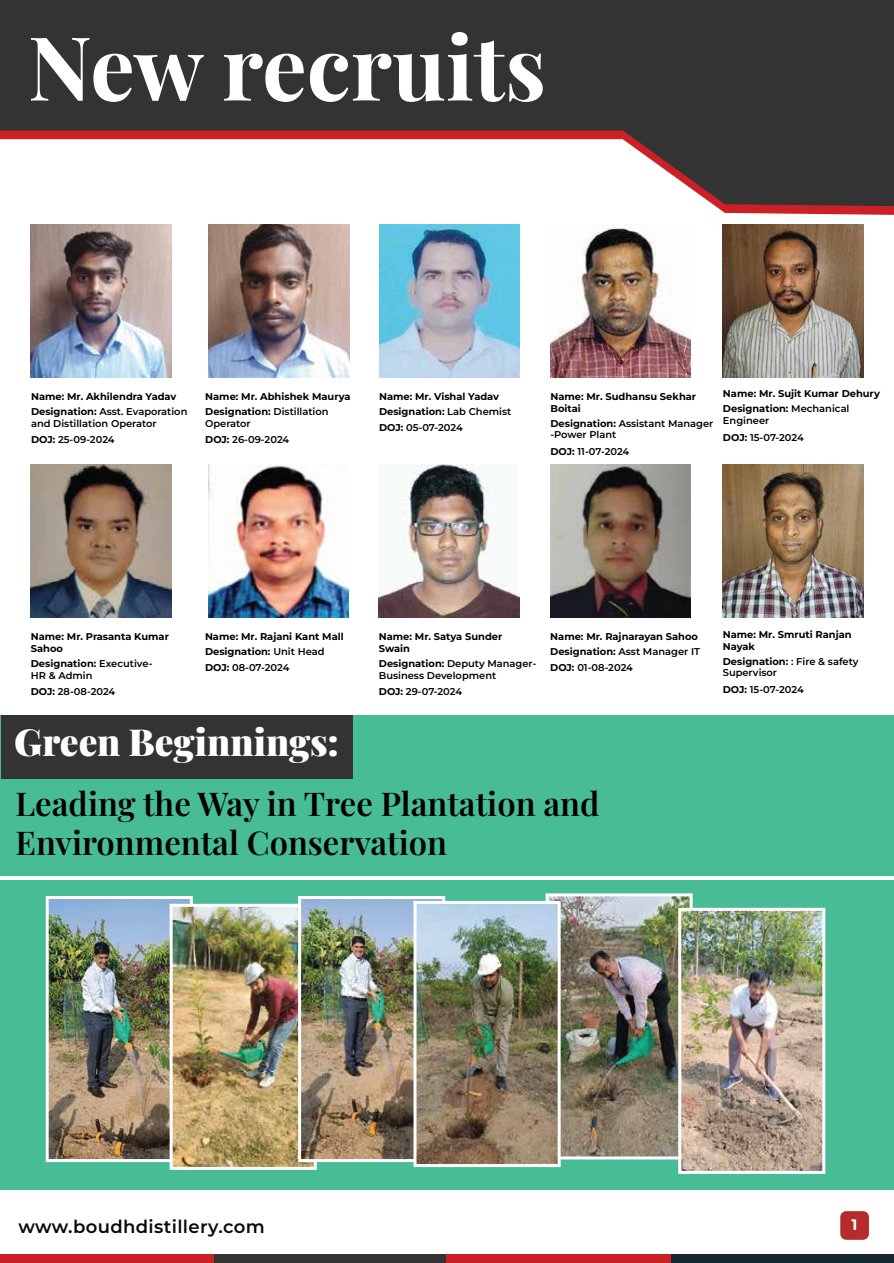
<style>
.page{position:relative;width:894px;height:1263px;background:#fff}
.page>*{position:absolute;margin:0;border:0;box-sizing:border-box;transform-origin:0 0}
.t1{font:700 88.65px "Playfair Display";color:#fff}
.t2{font:900 37.2px "Playfair Display";color:#fff}
.t3{font:600 32.7px/39.3px "Playfair Display";color:#000}
.t4{font:100 18px "Montserrat";letter-spacing:.02em;color:#080909}
.t5{font:100 15.15px "Montserrat";color:#fff}
.t6{font:100 9.9px/11.9px "Montserrat";color:#010101}
</style>
<div class="page">
<svg style="left:715px;top:206px;width:178px;height:9px;background:#d34147"></svg>
<svg style="left:0;top:0;width:893px;height:206px;fill:#343333"></svg>
<img style="left:31px;top:225px;width:140px;height:152px">
<img style="left:209px;top:225px;width:140px;height:152px">
<img style="left:379px;top:225px;width:140px;height:152px">
<img style="left:550px;top:225px;width:140px;height:152px">
<img style="left:722px;top:225px;width:141px;height:152px">
<img style="left:31px;top:465px;width:140px;height:152px">
<img style="left:208px;top:465px;width:141px;height:152px">
<img style="left:378px;top:465px;width:141px;height:152px">
<img style="left:550px;top:465px;width:140px;height:152px">
<img style="left:722px;top:465px;width:140px;height:152px">
<div style="left:1px;top:715px;width:892px;height:160px;background:#47bc97"></div>
<div style="left:1px;top:880px;width:892px;height:309px;background:#47bc97"></div>
<div style="left:1px;top:715px;width:351px;height:63px;background:#343333"></div>
<div style="left:0;top:1254px;width:893px;height:9px;background:#cc2027"></div>
<div style="left:214px;top:1254px;width:231px;height:9px;background:#343333"></div>
<div style="left:671px;top:1254px;width:222px;height:9px;background:#152831"></div>
<div style="left:840px;top:1211px;width:28px;height:28px;background:#b52b2e;border-radius:6px"></div>
<img style="left:50px;top:900px;width:139px;height:258px">
<div style="left:46px;top:896px;width:147px;height:266px;border:3px solid #fff"></div>
<img style="left:173px;top:907px;width:139px;height:258px">
<div style="left:169px;top:903px;width:147px;height:266px;border:3px solid #fff"></div>
<img style="left:302px;top:900px;width:139px;height:258px">
<div style="left:298px;top:896px;width:147px;height:266px;border:3px solid #fff"></div>
<img style="left:549px;top:897px;width:139px;height:258px">
<div style="left:545px;top:893px;width:147px;height:266px;border:3px solid #fff"></div>
<img style="left:682px;top:911px;width:139px;height:258px">
<div style="left:678px;top:907px;width:147px;height:266px;border:3px solid #fff"></div>
<img style="left:417px;top:905px;width:139px;height:258px">
<div style="left:413px;top:901px;width:147px;height:266px;border:3px solid #fff"></div>
<h1 class="t1" style="left:28px;top:-3px;width:519px">New recruits</h1>
<p class="t6" style="left:31px;top:388px;width:158px;line-height:15px">Name: Mr. Akhilendra Yadav<br>Designation: Asst. Evaporation</p>
<p class="t6" style="left:31px;top:414px;width:127px;line-height:16.5px">and Distillation Operator<br>DOJ: 25-09-2024</p>
<p class="t6" style="left:205px;top:388px;width:147px;line-height:15px">Name: Mr. Abhishek Maurya<br>Designation: Distillation</p>
<p class="t6" style="left:205px;top:414px;width:86px;line-height:16.5px">Operator<br>DOJ: 26-09-2024</p>
<p class="t6" style="left:379px;top:388px;width:134px;line-height:15px">Name: Mr. Vishal Yadav<br>Designation: Lab Chemist</p>
<p class="t6" style="left:379px;top:421px;width:85px">DOJ: 05-07-2024</p>
<p class="t6" style="left:550px;top:390px;width:147px">Name: Mr. Sudhansu Sekhar<br>Boitai</p>
<p class="t6" style="left:550px;top:417px;width:164px">Designation: Assistant Manager -Power Plant</p>
<p class="t6" style="left:550px;top:445px;width:80px">DOJ: 11-07-2024</p>
<p class="t6" style="left:722px;top:386px;width:158px;line-height:15px">Name: Mr. Sujit Kumar Dehury<br>Designation: Mechanical</p>
<p class="t6" style="left:722px;top:412px;width:82px;line-height:16.5px">Engineer<br>DOJ: 15-07-2024</p>
<p class="t6" style="left:31px;top:630px;width:140px">Name: Mr. Prasanta Kumar<br>Sahoo</p>
<p class="t6" style="left:31px;top:657px;width:123px">Designation: Executive-<br>HR &amp; Admin</p>
<p class="t6" style="left:31px;top:685px;width:86px">DOJ: 28-08-2024</p>
<p class="t6" style="left:205px;top:628px;width:140px;line-height:15px">Name: Mr. Rajani Kant Mall<br>Designation: Unit Head</p>
<p class="t6" style="left:205px;top:661px;width:86px">DOJ: 08-07-2024</p>
<p class="t6" style="left:378px;top:630px;width:125px">Name: Mr. Satya Sunder<br>Swain</p>
<p class="t6" style="left:378px;top:657px;width:159px">Designation: Deputy Manager-<br>Business Development</p>
<p class="t6" style="left:378px;top:685px;width:85px">DOJ: 29-07-2024</p>
<p class="t6" style="left:550px;top:628px;width:151px;line-height:15px">Name: Mr. Rajnarayan Sahoo<br>Designation: Asst Manager IT</p>
<p class="t6" style="left:550px;top:661px;width:84px">DOJ: 01-08-2024</p>
<h2 class="t2" style="left:14px;top:712px;width:326px">Green Beginnings:</h2>
<h3 class="t3" style="left:16px;top:781px;width:585px">Leading the Way in Tree Plantation and<br>Environmental Conservation</h3>
<p class="t6" style="left:722px;top:628px;width:130px">Name: Mr. Smruti Ranjan<br>Nayak</p>
<p class="t6" style="left:722px;top:655px;width:137px">Designation: : Fire &amp; safety<br>Supervisor</p>
<p class="t6" style="left:722px;top:683px;width:82px">DOJ: 15-07-2024</p>
<h3 class="t4" style="left:18px;top:1214px;width:248px">www.boudhdistillery.com</h3>
<h3 class="t5" style="left:851px;top:1214px;width:7px">1</h3>
</div>
